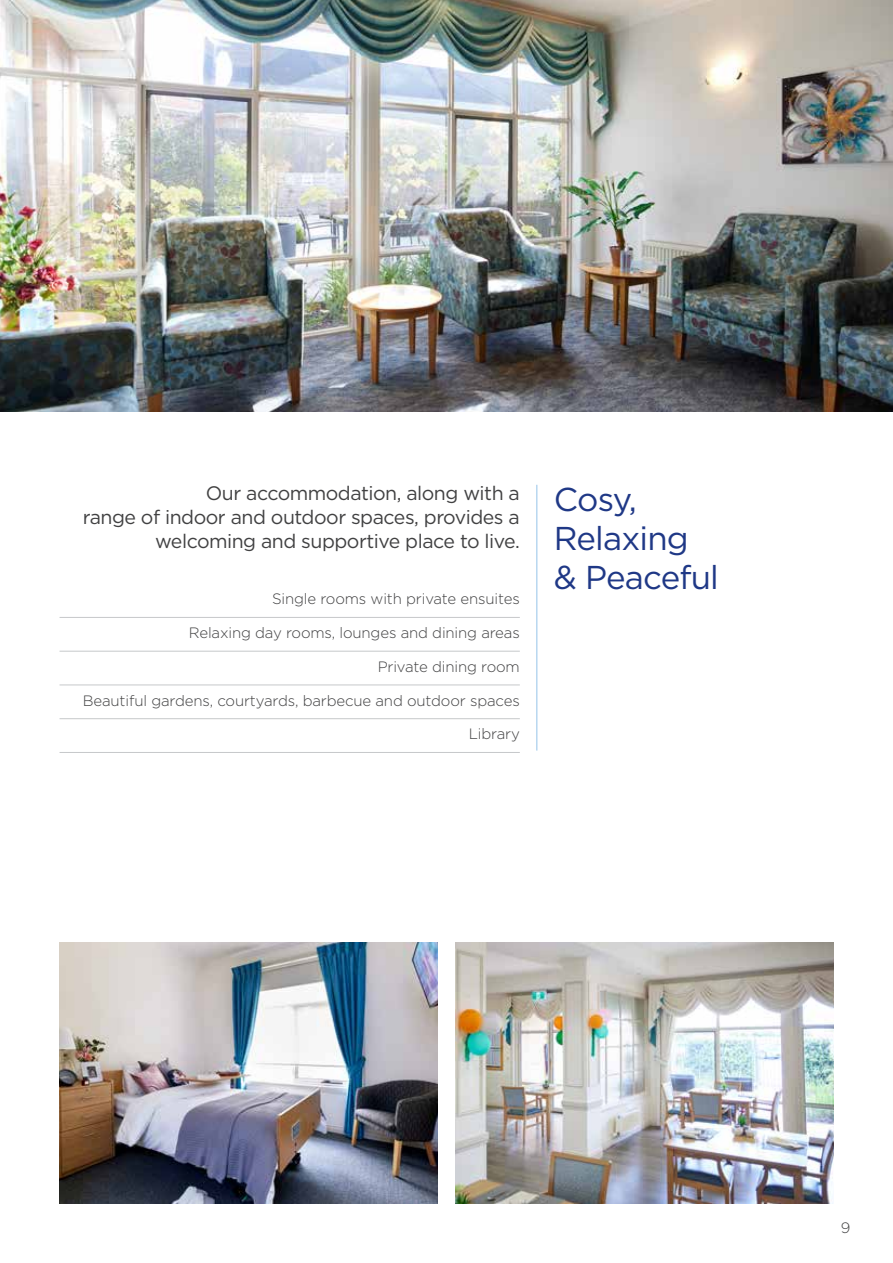
<style>
.page{position:relative;width:893px;height:1263px;background:#fff}
.page>*{position:absolute;margin:0;border:0;box-sizing:border-box;transform-origin:0 0}
.t1{font:33px/39px "Gotham";letter-spacing:-.025em;color:#1f3886}
.t2{font:19.5px/24px "Gotham";letter-spacing:-.025em;color:#414142;text-align:right}
.t3{font:300 15px "Gotham";letter-spacing:-.01em;color:#414142}
</style>
<div class="page">
<img style="left:0;top:0;width:893px;height:412px">
<img style="left:60px;top:942px;width:378px;height:261px">
<img style="left:455px;top:942px;width:378px;height:261px">
<hr style="left:537px;top:485px;width:1px;height:265px;background:#95c3e9">
<hr style="left:60px;top:617px;width:460px;height:1px;background:#c6c8ca">
<hr style="left:60px;top:651px;width:460px;height:1px;background:#c6c8ca">
<hr style="left:60px;top:685px;width:460px;height:1px;background:#c6c8ca">
<hr style="left:60px;top:718px;width:460px;height:1px;background:#c6c8ca">
<hr style="left:60px;top:752px;width:460px;height:1px;background:#c6c8ca">
<h2 class="t2" style="left:83px;top:481px;width:438px">Our accommodation, along with a<br>range of indoor and outdoor spaces, provides a welcoming and supportive place to live.</h2>
<p class="t3" style="left:272px;top:590px;width:249px">Single rooms with private ensuites</p>
<p class="t3" style="left:189px;top:623px;width:332px">Relaxing day rooms, lounges and dining areas</p>
<p class="t3" style="left:378px;top:657px;width:144px">Private dining room</p>
<p class="t3" style="left:83px;top:691px;width:438px">Beautiful gardens, courtyards, barbecue and outdoor spaces</p>
<p class="t3" style="left:469px;top:725px;width:52px">Library</p>
<h1 class="t1" style="left:554px;top:479px;width:166px">Cosy,<br>Relaxing &amp; Peaceful</h1>
<p class="t3" style="left:841px;top:1218px;width:11px">9</p>
</div>
